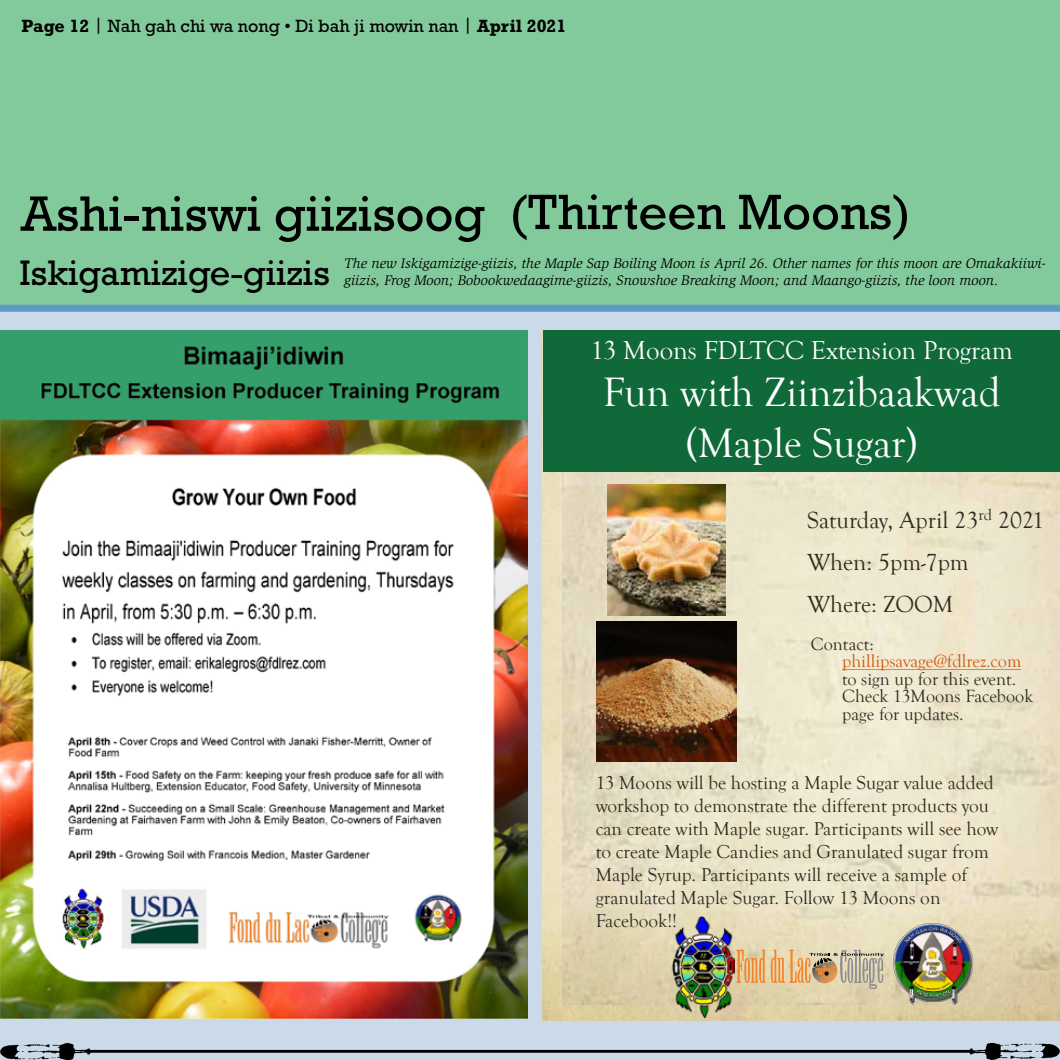
<style>
.page{position:relative;width:1060px;height:1060px;background:#fff}
.page>*{position:absolute;margin:0;border:0;box-sizing:border-box;transform-origin:0 0}
.t1{font:50.4px "Rockwell Std";color:#000}
.t2{font:42.15px/50.6px "Goudy Old Style T";color:#fff;text-align:center}
.t3{font:36px "Rockwell Std";color:#000}
.t4{font:26.7px "Goudy Old Style T";color:#fff}
.t5{font:23.85px/42.2px "Goudy Old Style T";color:#2f2b20}
.t6{font:19.2px/23px "Goudy Old Style T";color:#2f2b20}
.t7{font:18.15px/17.5px "Goudy Old Style T";color:#2f2b20}
.t8{font:18.15px "Goudy Old Style T";color:#d25814}
.t9{font:18px "Rockwell Std";color:#000}
.t10{font:italic 14.25px/17.2px "Slimbach Std";color:#000}
.s1{font-weight:700}
</style>
<div class="page">
<div style="left:0;top:151px;width:1059px;height:908px;background:#cadae8"></div>
<div style="left:0;top:0;width:1059px;height:304px;background:#82ca9c"></div>
<div style="left:0;top:304px;width:1059px;height:8px;background:#5d9cc2"></div>
<img style="left:0;top:1042px;width:92px;height:17px">
<img style="left:967px;top:1042px;width:92px;height:17px">
<hr style="left:89px;top:1049px;width:881px;height:3px;background:#000">
<img style="left:542px;top:472px;width:517px;height:548px">
<img style="left:562px;top:472px;width:497px;height:532px">
<div style="left:542px;top:330px;width:517px;height:142px;background:#0f6938"></div>
<svg style="left:841px;top:668px;width:179px;height:1px"></svg>
<svg style="left:736px;top:949px;width:147px;height:39px;background:#d4b88f"></svg>
<img style="left:607px;top:484px;width:118px;height:131px">
<img style="left:596px;top:621px;width:140px;height:139px">
<img style="left:672px;top:916px;width:62px;height:100px">
<img style="left:884px;top:913px;width:95px;height:103px">
<img style="left:0;top:330px;width:527px;height:687px">
<p class="t9" style="left:21px;top:15px;width:546px"><span class="s1">Page 12</span> | Nah gah chi wa nong • Di bah ji mowin nan | <span class="s1">April 2021</span></p>
<h1 class="t1" style="left:21px;top:184px;width:891px">Ashi-niswi giizisoog (Thirteen Moons)</h1>
<h3 class="t3" style="left:20px;top:252px;width:312px">Iskigamizige-giizis</h3>
<p class="t10" style="left:344px;top:254px;width:702px">The new Iskigamizige-giizis, the Maple Sap Boiling Moon is April 26. Other names for this moon are Omakakiiwi&shy;giizis, Frog Moon; Bobookwedaagime-giizis, Snowshoe Breaking Moon; and Maango-giizis, the loon moon.</p>
<h3 class="t4" style="left:590px;top:336px;width:424px">13 Moons FDLTCC Extension Program</h3>
<h2 class="t2" style="left:602px;top:367px;width:399px">Fun with Ziinzibaakwad (Maple Sugar)</h2>
<p class="t5" style="left:806px;top:499px;width:238px">Saturday, April 23<sup>rd</sup> 2021<br>When: 5pm-7pm<br>Where: ZOOM</p>
<p class="t7" style="left:810px;top:635px;width:64px">Contact:</p>
<p class="t8" style="left:841px;top:651px;width:181px">phillipsavage@fdlrez.com</p>
<p class="t7" style="left:841px;top:670px;width:192px">to sign up for this event.<br>Check 13Moons Facebook page for updates.</p>
<p class="t6" style="left:595px;top:771px;width:404px">13 Moons will be hosting a Maple Sugar value added workshop to demonstrate the different products you can create with Maple sugar. Participants will see how to create Maple Candies and Granulated sugar from Maple Syrup. Participants will receive a sample of granulated Maple Sugar. Follow 13 Moons on Facebook!!</p>
</div>
